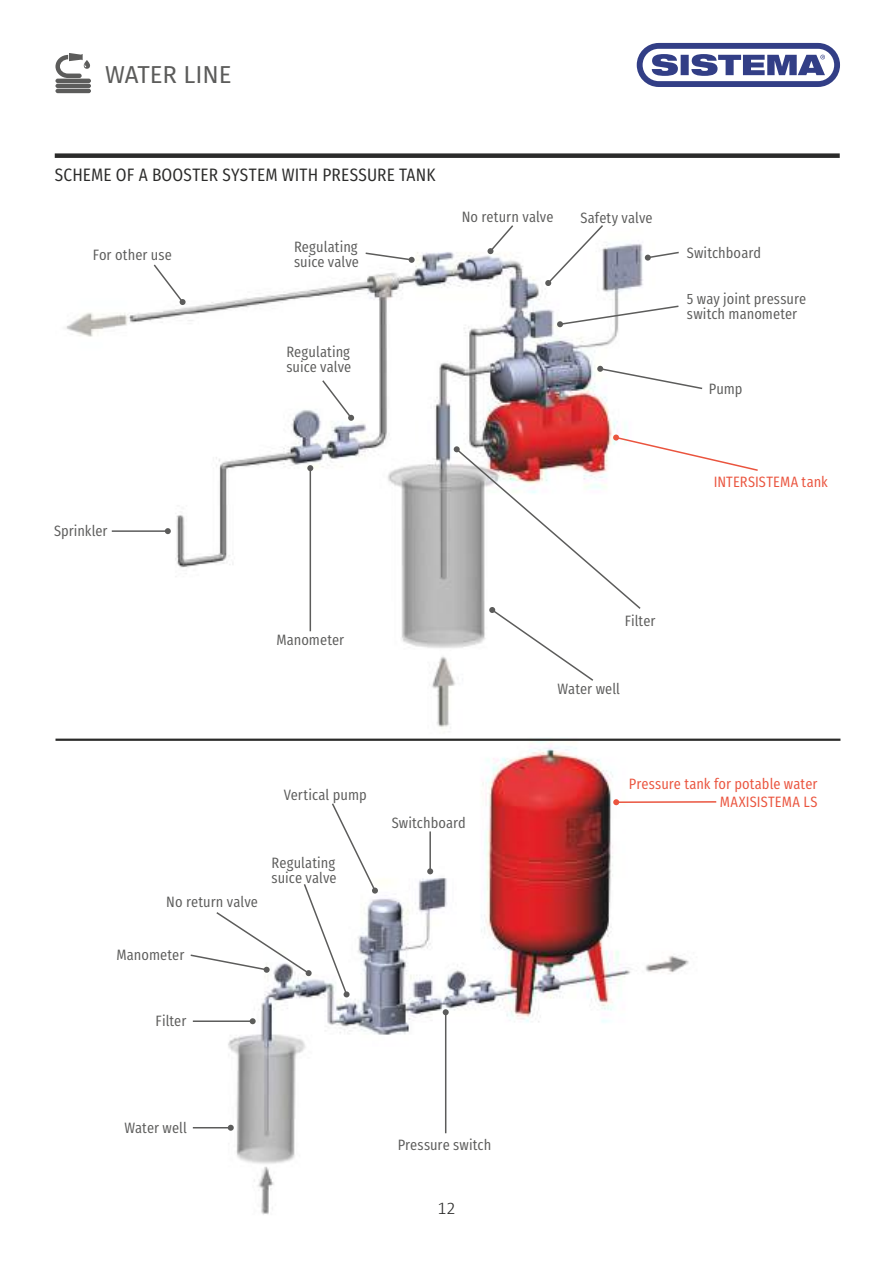
<style>
.page{position:relative;width:893px;height:1263px;background:#fff}
.page>*{position:absolute;margin:0;border:0;box-sizing:border-box;transform-origin:0 0}
.t1{font:24px "Fira Sans";color:#5c5c5b}
.t2{font:18px "Fira Sans Condensed";letter-spacing:.01em;color:#2b2b2a}
.t3{font:300 18px "Calibri";color:#2b2b2a}
.t4{font:15px/15px "Fira Sans Condensed";letter-spacing:.005em;color:#5c5c5b}
.t5{font:15px "Fira Sans Condensed";letter-spacing:.005em;color:#ea543e}
</style>
<div class="page">
<img style="left:217px;top:738px;width:484px;height:477px">
<div style="left:55px;top:153px;width:785px;height:5px;background:#2b2b2a"></div>
<img style="left:66px;top:242px;width:579px;height:486px">
<svg style="left:152px;top:263px;width:34px;height:42px"></svg>
<svg style="left:321px;top:379px;width:33px;height:42px"></svg>
<svg style="left:364px;top:251px;width:51px;height:12px"></svg>
<svg style="left:487px;top:225px;width:28px;height:29px"></svg>
<svg style="left:545px;top:225px;width:60px;height:61px"></svg>
<hr style="left:429px;top:831px;width:2px;height:40px;background:#5c5c5b">
<svg style="left:427px;top:868px;width:6px;height:6px"></svg>
<svg style="left:557px;top:305px;width:122px;height:22px"></svg>
<svg style="left:645px;top:251px;width:34px;height:10px"></svg>
<svg style="left:597px;top:366px;width:106px;height:24px"></svg>
<hr style="left:616px;top:801px;width:100px;height:2px;background:#ea543e">
<svg style="left:613px;top:799px;width:6px;height:6px"></svg>
<svg style="left:454px;top:434px;width:304px;height:248px"></svg>
<hr style="left:310px;top:468px;width:1px;height:163px;background:#5c5c5b">
<svg style="left:307px;top:465px;width:6px;height:6px"></svg>
<hr style="left:445px;top:1012px;width:1px;height:121px;background:#5c5c5b">
<svg style="left:443px;top:1009px;width:6px;height:6px"></svg>
<svg style="left:343px;top:991px;width:7px;height:7px"></svg>
<svg style="left:190px;top:802px;width:188px;height:194px"></svg>
<div style="left:305px;top:970px;width:7px;height:6px;background:#5c5c5b;border-radius:3px"></div>
<hr style="left:112px;top:530px;width:56px;height:2px;background:#5c5c5b">
<svg style="left:165px;top:528px;width:6px;height:6px"></svg>
<hr style="left:55px;top:89px;width:36px;height:4px;background:#5c5c5b;border-radius:2px">
<hr style="left:55px;top:84px;width:36px;height:4px;background:#5c5c5b;border-radius:2px">
<hr style="left:55px;top:79px;width:36px;height:4px;background:#5c5c5b;border-radius:2px">
<svg style="left:55px;top:54px;width:35px;height:24px"></svg>
<hr style="left:56px;top:739px;width:784px;height:2px;background:#2b2b2a">
<hr style="left:193px;top:1020px;width:60px;height:2px;background:#5c5c5b">
<svg style="left:250px;top:1018px;width:6px;height:6px"></svg>
<hr style="left:193px;top:1127px;width:38px;height:1px;background:#5c5c5b">
<svg style="left:228px;top:1125px;width:6px;height:6px"></svg>
<svg style="left:637px;top:43px;width:203px;height:44px"></svg>
<h1 class="t1" style="left:105px;top:57px;width:128px">WATER LINE</h1>
<p class="t2" style="left:55px;top:158px;width:382px">SCHEME OF A BOOSTER SYSTEM WITH PRESSURE TANK</p>
<p class="t4" style="left:93px;top:246px;width:81px">For other use</p>
<p class="t4" style="left:294px;top:237px;width:66px">Regulating suice valve</p>
<p class="t4" style="left:462px;top:207px;width:93px">No return valve</p>
<p class="t4" style="left:580px;top:209px;width:74px">Safety valve</p>
<p class="t4" style="left:286px;top:343px;width:66px">Regulating suice valve</p>
<p class="t4" style="left:54px;top:522px;width:55px">Sprinkler</p>
<p class="t4" style="left:276px;top:631px;width:69px">Manometer</p>
<p class="t4" style="left:625px;top:611px;width:32px">Filter</p>
<p class="t4" style="left:558px;top:680px;width:64px">Water well</p>
<p class="t4" style="left:687px;top:243px;width:76px">Switchboard</p>
<p class="t4" style="left:687px;top:290px;width:121px">5 way joint pressure switch manometer</p>
<p class="t4" style="left:709px;top:380px;width:35px">Pump</p>
<p class="t5" style="left:714px;top:468px;width:116px">INTERSISTEMA tank</p>
<p class="t4" style="left:284px;top:785px;width:84px">Vertical pump</p>
<p class="t5" style="left:629px;top:770px;width:190px">Pressure tank for potable water</p>
<p class="t5" style="left:720px;top:788px;width:99px">MAXISISTEMA LS</p>
<p class="t4" style="left:166px;top:893px;width:93px">No return valve</p>
<p class="t4" style="left:272px;top:853px;width:66px">Regulating suice valve</p>
<p class="t4" style="left:116px;top:946px;width:69px">Manometer</p>
<p class="t4" style="left:156px;top:1012px;width:32px">Filter</p>
<p class="t4" style="left:124px;top:1119px;width:64px">Water well</p>
<p class="t4" style="left:392px;top:814px;width:76px">Switchboard</p>
<p class="t4" style="left:398px;top:1136px;width:95px">Pressure switch</p>
<p class="t3" style="left:437px;top:1197px;width:20px">12</p>
</div>
